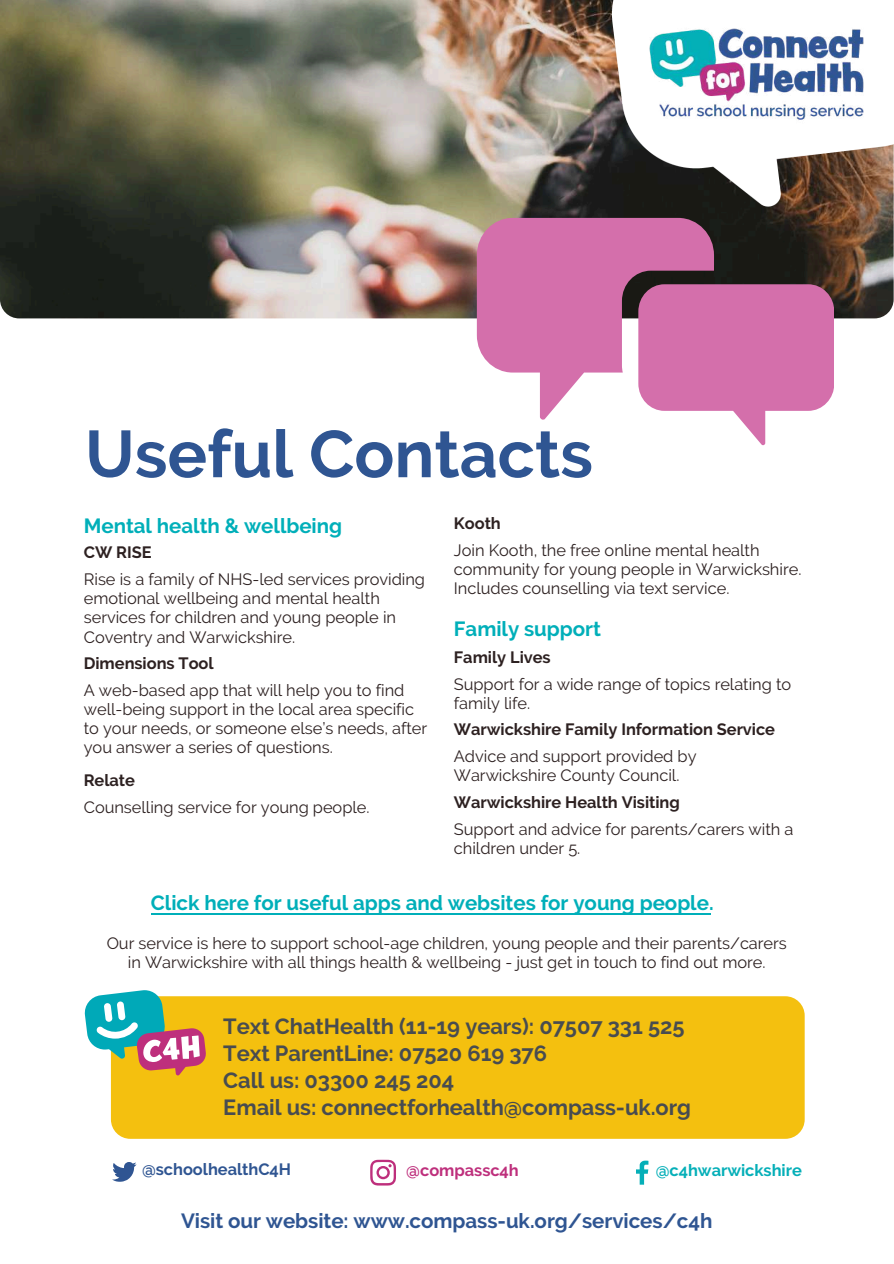
<style>
.page{position:relative;width:894px;height:1264px;background:#fff}
.page>*{position:absolute;margin:0;border:0;box-sizing:border-box;transform-origin:0 0}
.t1{font:700 66px "Raleway";color:#2f5592}
.t2{font:700 21.9px/27px "Raleway";color:#484c50}
.t3{font:700 20.55px "Raleway";color:#00afb9}
.t4{font:700 20.55px "Raleway";color:#2f5592}
.t5{font:16.35px/19.2px "Raleway";color:#2d2121}
.t6{font:700 16.35px "Raleway";color:#2d2121}
.t7{font:700 16.35px "Raleway";color:#2f5592}
.t8{font:700 16.35px "Raleway";color:#05afb8}
.t9{font:700 16.35px "Raleway";color:#be2f7c}
</style>
<div class="page">
<img style="left:0;top:0;width:893px;height:318px">
<img style="left:612px;top:0;width:281px;height:206px">
<img style="left:645px;top:23px;width:221px;height:100px">
<div style="left:111px;top:996px;width:693px;height:142px;background:#f4c00f;border-radius:19px"></div>
<svg style="left:85px;top:990px;width:121px;height:85px"></svg>
<svg style="left:476px;top:218px;width:237px;height:202px;fill:#d46fab"></svg>
<svg style="left:638px;top:284px;width:195px;height:162px"></svg>
<svg style="left:112px;top:1162px;width:24px;height:19px"></svg>
<svg style="left:636px;top:1160px;width:12px;height:24px"></svg>
<hr style="left:151px;top:914px;width:559px;height:1px;background:#00afb9">
<svg style="left:370px;top:1159px;width:26px;height:26px"></svg>
<h1 class="t1" style="left:85px;top:415px;width:509px">Useful Contacts</h1>
<p class="t3" style="left:84px;top:513px;width:260px">Mental health &amp; wellbeing</p>
<p class="t6" style="left:84px;top:543px;width:69px">CW RISE</p>
<p class="t5" style="left:84px;top:570px;width:343px">Rise is a family of NHS-led services providing emotional wellbeing and mental health services for children and young people in Coventry and Warwickshire.</p>
<p class="t6" style="left:84px;top:653px;width:131px">Dimensions Tool</p>
<p class="t5" style="left:84px;top:680px;width:345px">A web-based app that will help you to find well-being support in the local area specific to your needs, or someone else’s needs, after you answer a series of questions.</p>
<p class="t6" style="left:84px;top:770px;width:53px">Relate</p>
<p class="t5" style="left:84px;top:797px;width:287px">Counselling service for young people.</p>
<p class="t6" style="left:454px;top:513px;width:48px">Kooth</p>
<p class="t5" style="left:454px;top:540px;width:349px">Join Kooth, the free online mental health community for young people in Warwickshire.<br>Includes counselling via text service.</p>
<p class="t3" style="left:454px;top:616px;width:148px">Family support</p>
<p class="t6" style="left:454px;top:647px;width:98px">Family Lives</p>
<p class="t5" style="left:454px;top:674px;width:339px">Support for a wide range of topics relating to family life.</p>
<p class="t6" style="left:454px;top:719px;width:322px">Warwickshire Family Information Service</p>
<p class="t5" style="left:454px;top:746px;width:244px">Advice and support provided by<br>Warwickshire County Council.</p>
<p class="t6" style="left:454px;top:792px;width:227px">Warwickshire Health Visiting</p>
<p class="t5" style="left:454px;top:819px;width:341px">Support and advice for parents/carers with a children under 5.</p>
<p class="t3" style="left:151px;top:891px;width:564px">Click here for useful apps and websites for young people.</p>
<p class="t5" style="left:107px;top:933px;width:681px;text-align:center">Our service is here to support school-age children, young people and their parents/carers in Warwickshire with all things health &amp; wellbeing - just get in touch to find out more.</p>
<h2 class="t2" style="left:223px;top:1012px;width:469px">Text ChatHealth (11-19 years): 07507 331 525<br>Text ParentLine: 07520 619 376<br>Call us: 03300 245 204<br>Email us: connectforhealth@compass-uk.org</h2>
<p class="t7" style="left:142px;top:1159px;width:150px">@schoolhealthC4H</p>
<p class="t9" style="left:406px;top:1160px;width:114px">@compassc4h</p>
<p class="t8" style="left:655px;top:1160px;width:148px">@c4hwarwickshire</p>
<p class="t4" style="left:181px;top:1208px;width:532px">Visit our website: www.compass-uk.org/services/c4h</p>
</div>
